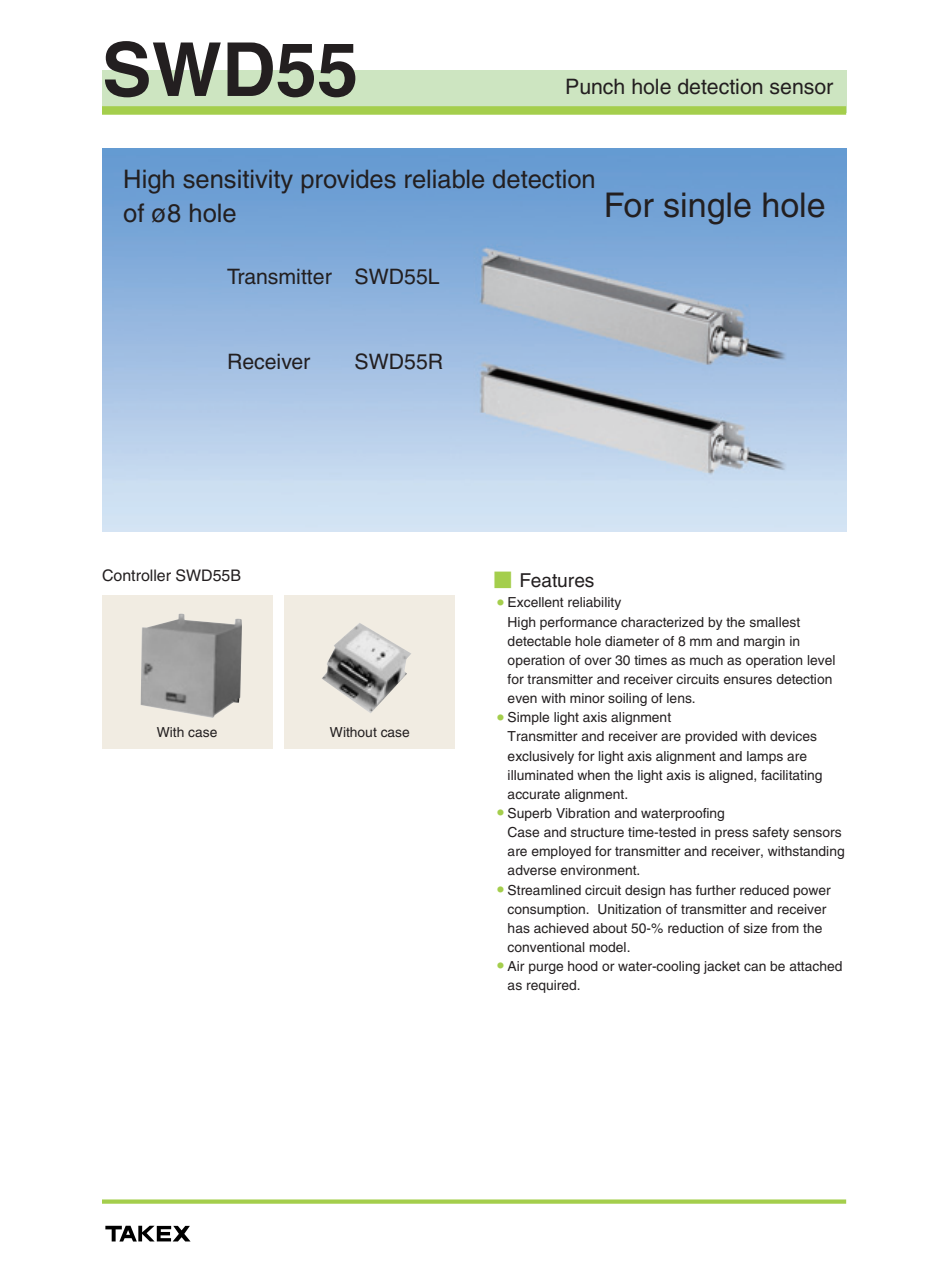
<style>
.page{position:relative;width:948px;height:1262px;background:#fff}
.page>*{position:absolute;margin:0;border:0;box-sizing:border-box;transform-origin:0 0}
.t1{font:700 74.4px "Helvetica";color:#231f20}
.t2{font:34.05px "Helvetica";color:#231f20}
.t3{font:25.5px/34px "Helvetica";color:#231f20}
.t4{font:21.3px "Helvetica";color:#231f20}
.t5{font:19.2px "Helvetica";color:#231f20}
.t6{font:15.9px "Helvetica";color:#231f20}
.t7{font:13.8px/19.2px "Helvetica";color:#231f20}
.s1{font-family:"Shin Go";font-weight:500;color:#a4ce4c}
</style>
<div class="page">
<div style="left:102px;top:595px;width:170px;height:153px;background:#f1ece2"></div>
<img style="left:141px;top:613px;width:101px;height:105px">
<div style="left:285px;top:595px;width:170px;height:153px;background:#f1ece2"></div>
<img style="left:322px;top:623px;width:89px;height:90px">
<svg style="left:105px;top:1225px;width:85px;height:16px"></svg>
<svg style="left:102px;top:1199px;width:744px;height:4px;background:#aed361"></svg>
<div style="left:102px;top:70px;width:744px;height:43px;background:#cde5c1"></div>
<div style="left:102px;top:106px;width:744px;height:9px;background:#a4ce4c"></div>
<img style="left:102px;top:149px;width:744px;height:382px">
<h1 class="t1" style="left:102px;top:43px;width:258px">SWD55</h1>
<h3 class="t4" style="left:565px;top:78px;width:270px">Punch hole detection sensor</h3>
<h3 class="t3" style="left:123px;top:165px;width:474px">High sensitivity provides reliable detection of ø8 hole</h3>
<h2 class="t2" style="left:604px;top:192px;width:223px">For single hole</h2>
<h3 class="t4" style="left:227px;top:269px;width:214px">Transmitter SWD55L</h3>
<h3 class="t4" style="left:227px;top:354px;width:85px">Receiver</h3>
<h3 class="t4" style="left:355px;top:354px;width:90px">SWD55R</h3>
<p class="t6" style="left:102px;top:570px;width:141px">Controller SWD55B</p>
<h3 class="t5" style="left:493px;top:573px;width:103px"><span class="s1">■</span> Features</h3>
<p class="t7" style="left:157px;top:723px;width:62px">With case</p>
<p class="t7" style="left:330px;top:723px;width:81px">Without case</p>
<p class="t7" style="left:508px;top:594px;width:329px;text-indent:-11px"><sup>●</sup> Excellent reliability<br>High performance characterized by the smallest detectable hole diameter of 8 mm and margin in operation of over 30 times as much as operation level for transmitter and receiver circuits ensures detection even with minor soiling of lens.</p>
<p class="t7" style="left:508px;top:709px;width:316px;text-indent:-11px"><sup>●</sup> Simple light axis alignment<br>Transmitter and receiver are provided with devices exclusively for light axis alignment and lamps are illuminated when the light axis is aligned, facilitating accurate alignment.</p>
<p class="t7" style="left:508px;top:805px;width:339px;text-indent:-11px"><sup>●</sup> Superb Vibration and waterproofing<br>Case and structure time-tested in press safety sensors are employed for transmitter and receiver, withstanding adverse environment.</p>
<p class="t7" style="left:508px;top:881px;width:325px;text-indent:-11px"><sup>●</sup> Streamlined circuit design has further reduced power consumption. Unitization of transmitter and receiver has achieved about 50-% reduction of size from the conventional model.</p>
<p class="t7" style="left:508px;top:958px;width:336px;text-indent:-11px"><sup>●</sup> Air purge hood or water-cooling jacket can be attached as required.</p>
</div>
